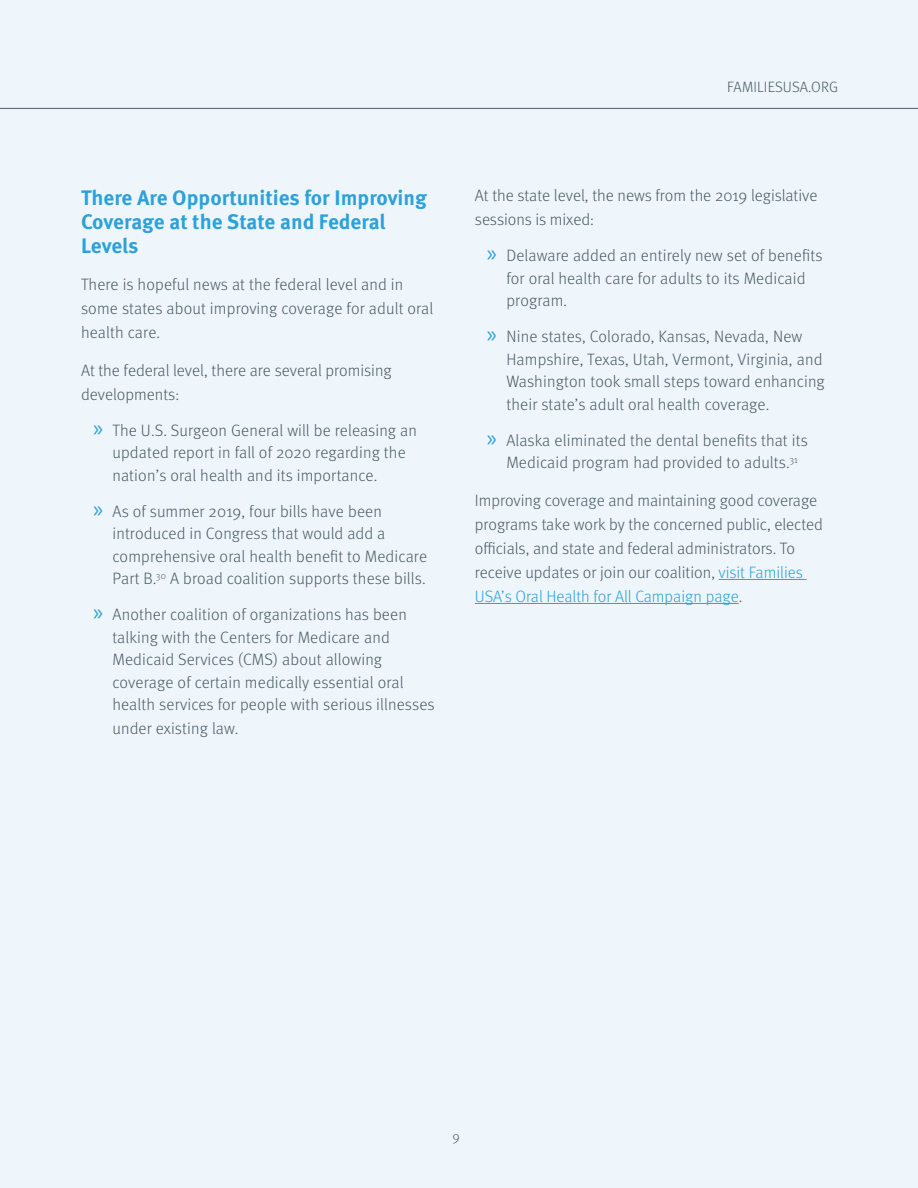
<style>
.page{position:relative;width:918px;height:1188px;background:#eff6fb}
.page>*{position:absolute;margin:0;border:0;box-sizing:border-box;transform-origin:0 0}
.BODY{font:700 21px/24px "Meta OT";color:#2ca1da}
.BODY-2{font:300 16.5px/22.5px "Meta OT";letter-spacing:.005em;color:#4b5c65}
.t1{font:300 15px "Meta OT";letter-spacing:.01em;color:#4b5c65}
.t2{font:300 13.5px "Meta OT";color:#4b5c65}
.s1{font-family:"Myriad Pro";font-weight:400;font-size:24px;color:#2ca1da}
.s2{color:#2ca1da}
</style>
<div class="page">
<hr style="left:0;top:108px;width:918px;height:1px;background:#4b5c65">
<hr style="left:719px;top:579px;width:88px;height:1px;background:#2ca1da">
<hr style="left:475px;top:603px;width:264px;height:1px;background:#2ca1da">
<p class="BODY" style="left:81px;top:186px;width:347px">There Are Opportunities for Improving<br>Coverage at the State and Federal<br>Levels</p>
<p class="BODY-2" style="left:81px;top:273px;width:354px;line-height:24px">There is hopeful news at the federal level and in some states about improving coverage for adult oral health care.</p>
<p class="BODY-2" style="left:81px;top:358px;width:312px;line-height:24px">At the federal level, there are several promising developments:</p>
<p class="BODY-2" style="left:112px;top:419px;width:306px;text-indent:-20px"><span class="s1">»</span> The U.S. Surgeon General will be releasing an updated report in fall of 2020 regarding the nation’s oral health and its importance.</p>
<p class="BODY-2" style="left:112px;top:500px;width:316px;text-indent:-20px"><span class="s1">»</span> As of summer 2019, four bills have been introduced in Congress that would add a comprehensive oral health benefit to Medicare Part B.<sup>30</sup> A broad coalition supports these bills.</p>
<p class="BODY-2" style="left:112px;top:604px;width:324px;text-indent:-20px"><span class="s1">»</span> Another coalition of organizations has been talking with the Centers for Medicare and Medicaid Services (CMS) about allowing coverage of certain medically essential oral health services for people with serious illnesses</p>
<p class="BODY-2" style="left:112px;top:718px;width:127px">under existing law.</p>
<p class="t1" style="left:727px;top:78px;width:113px">FAMILIESUSA.ORG</p>
<p class="BODY-2" style="left:475px;top:184px;width:344px;line-height:24px">At the state level, the news from the 2019 legislative sessions is mixed:</p>
<p class="BODY-2" style="left:506px;top:245px;width:318px;text-indent:-20px"><span class="s1">»</span> Delaware added an entirely new set of benefits for oral health care for adults to its Medicaid program.</p>
<p class="BODY-2" style="left:506px;top:326px;width:320px;text-indent:-20px"><span class="s1">»</span> Nine states, Colorado, Kansas, Nevada, New Hampshire, Texas, Utah, Vermont, Virginia, and Washington took small steps toward enhancing their state’s adult oral health coverage.</p>
<p class="BODY-2" style="left:487px;top:429px;width:322px;text-align:center"><span class="s1">»</span> Alaska eliminated the dental benefits that its<br>Medicaid program had provided to adults.<sup>31</sup></p>
<p class="BODY-2" style="left:475px;top:489px;width:350px;line-height:24px">Improving coverage and maintaining good coverage programs take work by the concerned public, elected officials, and state and federal administrators. To receive updates or join our coalition, <span class="s2">visit Families USA’s Oral Health for All Campaign page</span>.</p>
<p class="t2" style="left:452px;top:1131px;width:9px">9</p>
</div>
